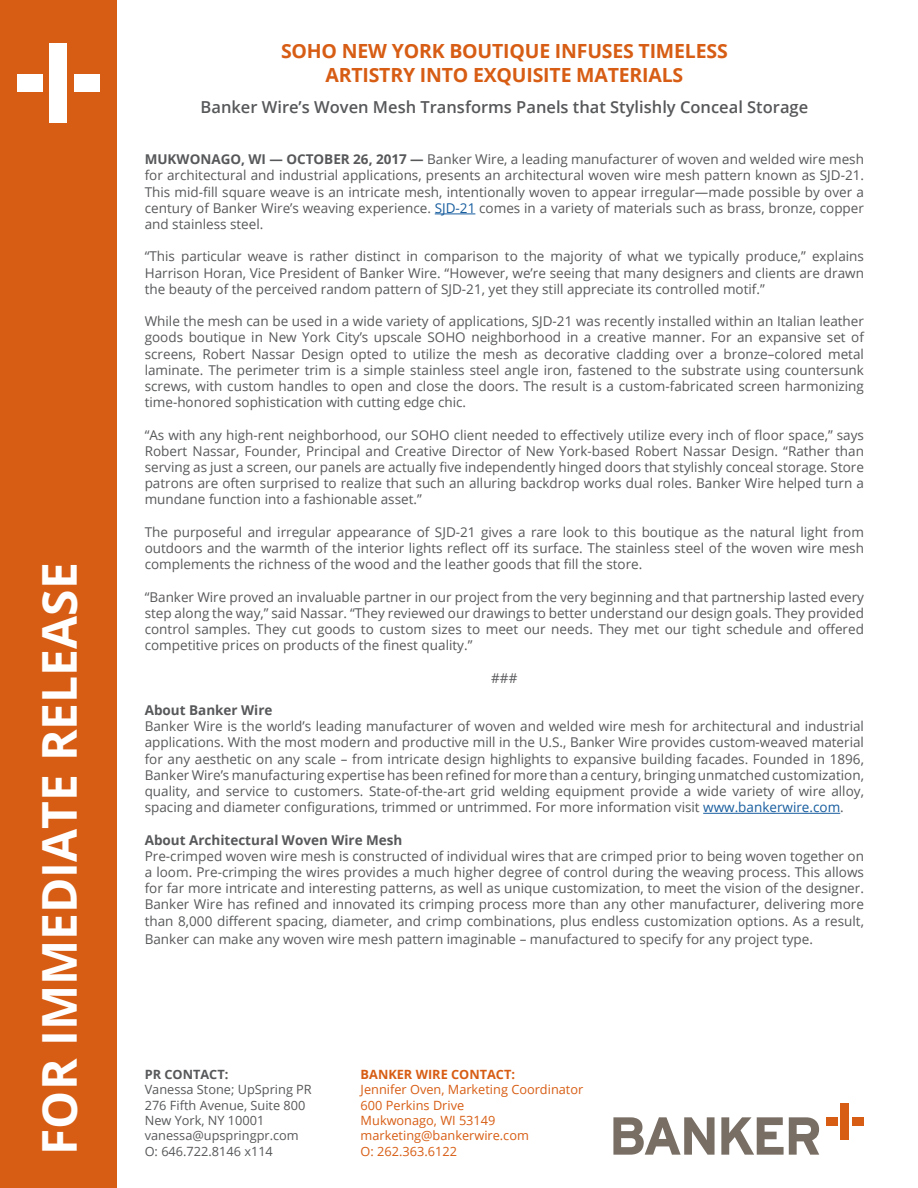
<style>
.page{position:relative;width:918px;height:1188px;background:#fff}
.page>*{position:absolute;margin:0;border:0;box-sizing:border-box;transform-origin:0 0}
.t1{font:700 48px "Open Sans";color:#fff}
.t2{font:700 19.5px/23.4px "Open Sans";letter-spacing:-.01em;color:#d75d14;text-align:center}
.t3{font:600 16.5px "Open Sans";color:#57585a}
.t4{font:13.5px/16.2px "Open Sans";color:#57585a;text-align:justify}
.t5{font:700 13.5px "Open Sans";color:#57585a}
.t6{font:12.75px "Open Sans";color:#d75d14}
.t7{font:12.75px "Open Sans";color:#57585a}
.t8{font:700 12.75px "Open Sans";color:#d75d14}
.t9{font:700 12.75px "Open Sans";color:#57585a}
.s1{font-weight:700}
.s2{color:#175d9e}
</style>
<div class="page">
<svg style="left:613px;top:1117px;width:102px;height:38px"></svg>
<svg style="left:721px;top:1117px;width:98px;height:38px"></svg>
<div style="left:841px;top:1103px;width:8px;height:37px;background:#d75d14"></div>
<div style="left:826px;top:1117px;width:11px;height:9px;background:#d75d14"></div>
<div style="left:852px;top:1117px;width:12px;height:9px;background:#d75d14"></div>
<hr style="left:435px;top:214px;width:40px;height:1px;background:#175d9e">
<hr style="left:703px;top:813px;width:137px;height:1px;background:#175d9e">
<div style="left:0;top:0;width:117px;height:1188px;background:#d75d14"></div>
<div style="left:49px;top:43px;width:18px;height:79px;background:#fff"></div>
<div style="left:17px;top:74px;width:25px;height:18px;background:#fff"></div>
<div style="left:74px;top:74px;width:25px;height:18px;background:#fff"></div>
<p class="t1" style="left:25px;top:1155px;width:594px;rotate:-90deg">FOR IMMEDIATE RELEASE</p>
<p class="t2" style="left:281px;top:39px;width:448px">SOHO NEW YORK BOUTIQUE INFUSES TIMELESS<br>ARTISTRY INTO EXQUISITE MATERIALS</p>
<p class="t3" style="left:201px;top:96px;width:609px">Banker Wire’s Woven Mesh Transforms Panels that Stylishly Conceal Storage</p>
<p class="t4" style="left:145px;top:151px;width:721px"><span class="s1">MUKWONAGO, WI — OCTOBER 26, 2017 —</span> Banker Wire, a leading manufacturer of woven and welded wire mesh for architectural and industrial applications, presents an architectural woven wire mesh pattern known as SJD-21.<br>This mid-fill square weave is an intricate mesh, intentionally woven to appear irregular—made possible by over a century of Banker Wire’s weaving experience. <span class="s2">SJD-21</span> comes in a variety of materials such as brass, bronze, copper and stainless steel.</p>
<p class="t4" style="left:145px;top:248px;width:721px">“This particular weave is rather distinct in comparison to the majority of what we typically produce,” explains Harrison Horan, Vice President of Banker Wire. “However, we’re seeing that many designers and clients are drawn the beauty of the perceived random pattern of SJD-21, yet they still appreciate its controlled motif.”</p>
<p class="t4" style="left:145px;top:313px;width:721px">While the mesh can be used in a wide variety of applications, SJD-21 was recently installed within an Italian leather goods boutique in New York City’s upscale SOHO neighborhood in a creative manner. For an expansive set of screens, Robert Nassar Design opted to utilize the mesh as decorative cladding over a bronze–colored metal laminate. The perimeter trim is a simple stainless steel angle iron, fastened to the substrate using countersunk screws, with custom handles to open and close the doors. The result is a custom-fabricated screen harmonizing time-honored sophistication with cutting edge chic.</p>
<p class="t4" style="left:145px;top:426px;width:721px">“As with any high-rent neighborhood, our SOHO client needed to effectively utilize every inch of floor space,” says Robert Nassar, Founder, Principal and Creative Director of New York-based Robert Nassar Design. “Rather than serving as just a screen, our panels are actually five independently hinged doors that stylishly conceal storage. Store patrons are often surprised to realize that such an alluring backdrop works dual roles. Banker Wire helped turn a mundane function into a fashionable asset.”</p>
<p class="t4" style="left:145px;top:524px;width:721px">The purposeful and irregular appearance of SJD-21 gives a rare look to this boutique as the natural light from outdoors and the warmth of the interior lights reflect off its surface. The stainless steel of the woven wire mesh complements the richness of the wood and the leather goods that fill the store.</p>
<p class="t4" style="left:145px;top:588px;width:721px">“Banker Wire proved an invaluable partner in our project from the very beginning and that partnership lasted every step along the way,” said Nassar. “They reviewed our drawings to better understand our design goals. They provided control samples. They cut goods to custom sizes to meet our needs. They met our tight schedule and offered competitive prices on products of the finest quality.”</p>
<p class="t4" style="left:491px;top:669px;width:28px">###</p>
<p class="t5" style="left:145px;top:701px;width:129px">About Banker Wire</p>
<p class="t4" style="left:145px;top:718px;width:721px">Banker Wire is the world’s leading manufacturer of woven and welded wire mesh for architectural and industrial applications. With the most modern and productive mill in the U.S., Banker Wire provides custom-weaved material for any aesthetic on any scale – from intricate design highlights to expansive building facades. Founded in 1896, Banker Wire’s manufacturing expertise has been refined for more than a century, bringing unmatched customization, quality, and service to customers. State-of-the-art grid welding equipment provide a wide variety of wire alloy, spacing and diameter configurations, trimmed or untrimmed. For more information visit <span class="s2">www.bankerwire.com</span>.</p>
<p class="t5" style="left:145px;top:830px;width:259px">About Architectural Woven Wire Mesh</p>
<p class="t4" style="left:145px;top:848px;width:721px">Pre-crimped woven wire mesh is constructed of individual wires that are crimped prior to being woven together on a loom. Pre-crimping the wires provides a much higher degree of control during the weaving process. This allows for far more intricate and interesting patterns, as well as unique customization, to meet the vision of the designer.<br>Banker Wire has refined and innovated its crimping process more than any other manufacturer, delivering more than 8,000 different spacing, diameter, and crimp combinations, plus endless customization options. As a result,</p>
<p class="t4" style="left:145px;top:930px;width:670px">Banker can make any woven wire mesh pattern imaginable – manufactured to specify for any project type.</p>
<p class="t9" style="left:145px;top:1065px;width:85px">PR CONTACT:</p>
<p class="t7" style="left:145px;top:1081px;width:169px">Vanessa Stone; UpSpring PR</p>
<p class="t7" style="left:145px;top:1096px;width:162px">276 Fifth Avenue, Suite 800</p>
<p class="t7" style="left:145px;top:1112px;width:121px">New York, NY 10001</p>
<p class="t7" style="left:145px;top:1127px;width:155px">vanessa@upspringpr.com</p>
<p class="t7" style="left:145px;top:1142px;width:130px">O: 646.722.8146 x114</p>
<p class="t8" style="left:361px;top:1065px;width:156px">BANKER WIRE CONTACT:</p>
<p class="t6" style="left:361px;top:1081px;width:224px">Jennifer Oven, Marketing Coordinator</p>
<p class="t6" style="left:361px;top:1096px;width:105px">600 Perkins Drive</p>
<p class="t6" style="left:361px;top:1112px;width:136px">Mukwonago, WI 53149</p>
<p class="t6" style="left:361px;top:1127px;width:170px">marketing@bankerwire.com</p>
<p class="t6" style="left:361px;top:1142px;width:98px">O: 262.363.6122</p>
</div>
